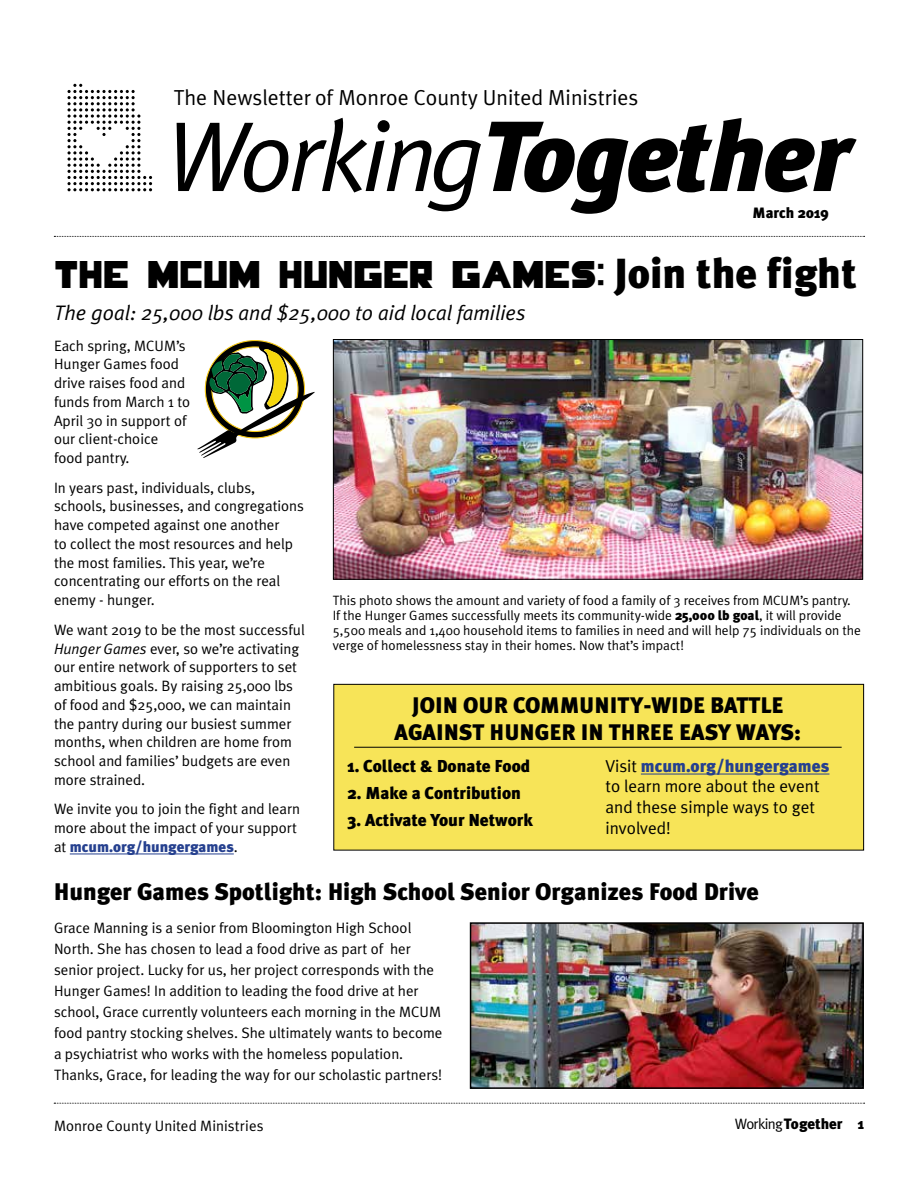
<style>
.page{position:relative;width:918px;height:1188px;background:#fff}
.page>*{position:absolute;margin:0;border:0;box-sizing:border-box;transform-origin:0 0}
.t1{font:italic 900 99.45px "Meta Plus";letter-spacing:-.02em;color:#000}
.t2{font:36px "Hunger Games";color:#000}
.t3{font:900 24px "Meta Plus";color:#000}
.t4{font:900 22.5px/27px "Meta Plus";color:#000;text-align:center}
.t5{font:21.75px "Meta Plus Normal";color:#000}
.t6{font:italic 21px "Meta Plus Normal";color:#000}
.t7{font:900 17.25px "Meta Plus";color:#000}
.t8{font:17.25px/20.7px "Meta Plus Normal";color:#000}
.t9{font:900 17.25px "Meta Plus";color:#25408f}
.t10{font:15px/18.8px "Meta Plus Normal";color:#000}
.t11{font:900 15px "Meta Plus";color:#000}
.t12{font:900 15px "Meta Plus";color:#25408f}
.t13{font:13.5px/15px "Meta Plus Normal";color:#000}
.s1{font-family:"Meta Plus Normal";font-weight:400}
.s2{font-family:"Meta Plus";font-weight:900;font-size:42px}
.s3{font-style:italic}
.s4{font-family:"Meta Plus Normal";font-weight:400;color:#000}
.s5{font-family:"Meta Plus";font-weight:900}
</style>
<div class="page">
<svg style="left:68px;top:84px;width:84px;height:107px"></svg>
<svg style="left:54px;top:236px;width:811px;height:1px"></svg>
<svg style="left:54px;top:1103px;width:811px;height:1px"></svg>
<hr style="left:70px;top:854px;width:164px;height:1px;background:#25408f">
<img style="left:335px;top:341px;width:526px;height:237px">
<div style="left:333px;top:339px;width:530px;height:241px;border:1px solid #000"></div>
<div style="left:334px;top:684px;width:530px;height:166px;background:#f7e458"></div>
<hr style="left:641px;top:774px;width:188px;height:1px;background:#25408f">
<div style="left:333px;top:684px;width:531px;height:166px;border:1px solid #000"></div>
<hr style="left:354px;top:747px;width:488px;height:1px;background:#000">
<svg style="left:197px;top:340px;width:118px;height:118px"></svg>
<img style="left:473px;top:925px;width:388px;height:161px">
<div style="left:470px;top:922px;width:394px;height:167px;border:2px solid #000"></div>
<h3 class="t5" style="left:174px;top:85px;width:466px">The Newsletter of Monroe County United Ministries</h3>
<h1 class="t1" style="left:164px;top:99px;width:687px"><span class="s1">Working</span> Together</h1>
<p class="t11" style="left:753px;top:204px;width:78px">March 2019</p>
<h2 class="t2" style="left:54px;top:260px;width:805px">THE MCUM HUNGER GAMES: <span class="s2">Join the fight</span></h2>
<h3 class="t6" style="left:54px;top:300px;width:473px">The goal: 25,000 lbs and $25,000 to aid local families</h3>
<p class="t10" style="left:54px;top:336px;width:138px">Each spring, MCUM’s<br>Hunger Games food drive raises food and funds from March 1 to<br>April 30 in support of our client-choice food pantry.</p>
<p class="t10" style="left:54px;top:478px;width:252px">In years past, individuals, clubs, schools, businesses, and congregations have competed against one another<br>to collect the most resources and help the most families. This year, we’re concentrating our efforts on the real enemy - hunger.</p>
<p class="t10" style="left:54px;top:620px;width:252px">We want 2019 to be the most successful <span class="s3">Hunger Games</span> ever, so we’re activating our entire network of supporters to set ambitious goals. By raising 25,000 lbs of food and $25,000, we can maintain the pantry during our busiest summer months, when children are home from school and families’ budgets are even more strained.</p>
<p class="t10" style="left:54px;top:800px;width:248px">We invite you to join the fight and learn more about the impact of your support</p>
<p class="t12" style="left:54px;top:838px;width:185px"><span class="s4">at</span> mcum.org/hungergames<span class="s4">.</span></p>
<p class="t13" style="left:333px;top:592px;width:530px">This photo shows the amount and variety of food a family of 3 receives from MCUM’s pantry.<br>If the Hunger Games successfully meets its community-wide <span class="s5">25,000 lb goal</span>, it will provide 5,500 meals and 1,400 household items to families in need and will help 75 individuals on the verge of homelessness stay in their homes. Now that’s impact!</p>
<h3 class="t4" style="left:395px;top:692px;width:408px">JOIN OUR COMMUNITY-WIDE BATTLE<br>AGAINST HUNGER IN THREE EASY WAYS:</h3>
<p class="t9" style="left:605px;top:756px;width:226px"><span class="s4">Visit</span> mcum.org/hungergames</p>
<p class="t8" style="left:605px;top:776px;width:216px">to learn more about the event and these simple ways to get involved!</p>
<p class="t7" style="left:348px;top:756px;width:184px">1. Collect &amp; Donate Food</p>
<p class="t7" style="left:348px;top:783px;width:175px">2. Make a Contribution</p>
<p class="t7" style="left:348px;top:810px;width:187px">3. Activate Your Network</p>
<h3 class="t3" style="left:54px;top:878px;width:706px">Hunger Games Spotlight: High School Senior Organizes Food Drive</h3>
<p class="t10" style="left:54px;top:917px;width:390px;line-height:21px">Grace Manning is a senior from Bloomington High School North. She has chosen to lead a food drive as part of her senior project. Lucky for us, her project corresponds with the Hunger Games! In addition to leading the food drive at her school, Grace currently volunteers each morning in the MCUM food pantry stocking shelves. She ultimately wants to become a psychiatrist who works with the homeless population.<br>Thanks, Grace, for leading the way for our scholastic partners!</p>
<p class="t10" style="left:54px;top:1116px;width:211px">Monroe County United Ministries</p>
<p class="t11" style="left:735px;top:1115px;width:131px"><span class="s1">Working</span> Together 1</p>
</div>
